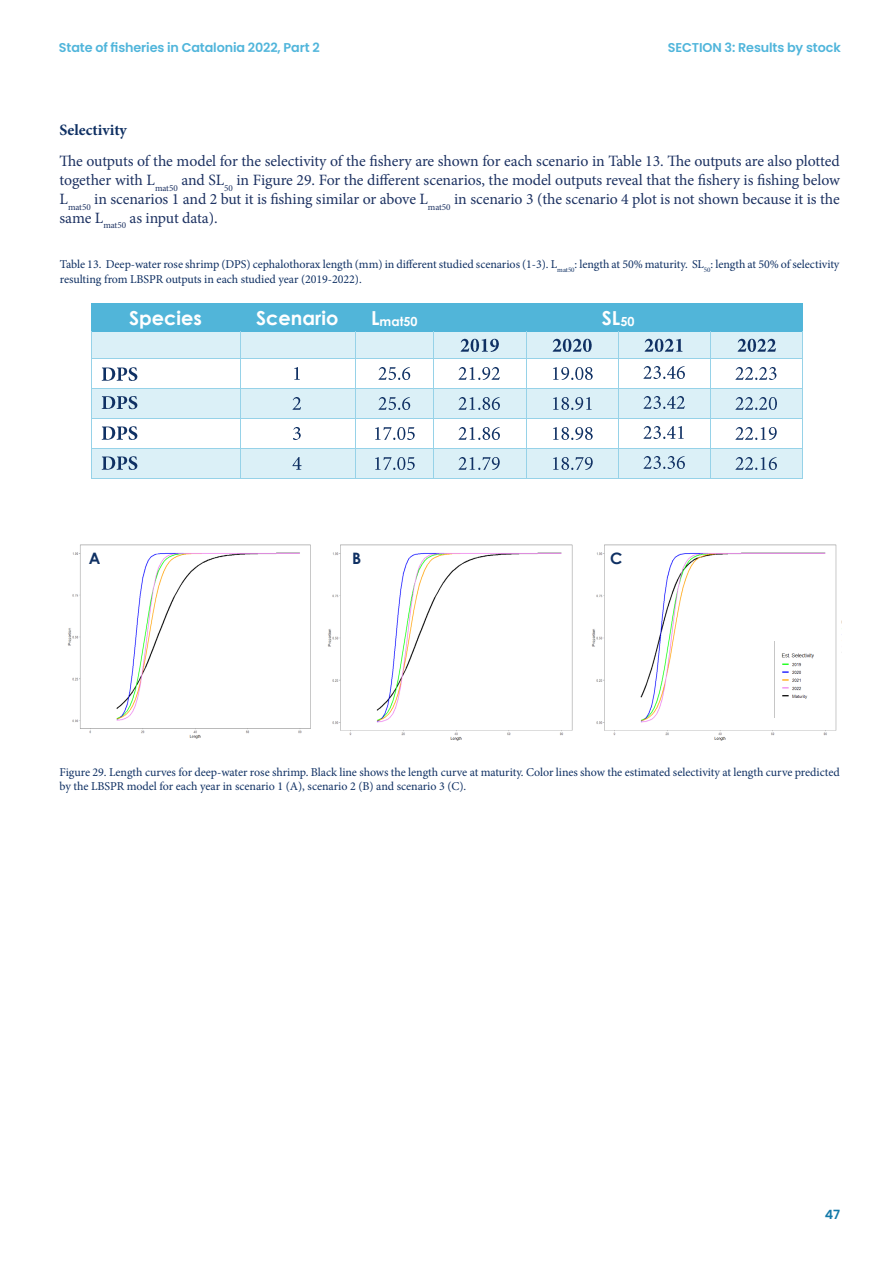
<style>
.page{position:relative;width:893px;height:1263px;background:#fff}
.page>*{position:absolute;margin:0;border:0;box-sizing:border-box;transform-origin:0 0}
.t1{font:700 19.35px "Century Gothic";color:#fff}
.parrafo{font:15.75px/18.9px "Minion Pro";letter-spacing:-.01em;color:#1d3262;text-align:justify}
.Titulo_3{font:700 15.75px "Minion Pro";color:#0f3063}
.parrafo-2{font:700 15.75px "Century Gothic";color:#0f3063}
.t2{font:600 12.75px "Poppins";letter-spacing:-.01em;color:#50b5db}
.t3{font:600 12.75px "Poppins";color:#1278a8}
.t4{font:700 12.6px "Century Gothic";color:#fff}
.Figures{font:12px/14.4px "Minion Pro";letter-spacing:-.005em;color:#0f3063}
.Tables{font:12px/14.4px "Minion Pro";letter-spacing:-.005em;color:#0f3063}
.s1{font-size:19.35px}
.s2{font-size:12.6px}
</style>
<div class="page">
<div style="left:92px;top:304px;width:148px;height:27px;background:#51b5d9"></div>
<div style="left:240px;top:304px;width:115px;height:27px;background:#51b5d9"></div>
<div style="left:355px;top:304px;width:78px;height:27px;background:#51b5d9"></div>
<div style="left:433px;top:304px;width:369px;height:27px;background:#51b5d9"></div>
<hr style="left:92px;top:303px;width:148px;height:1px;background:#51b5d9">
<hr style="left:241px;top:303px;width:114px;height:1px;background:#51b5d9">
<hr style="left:356px;top:303px;width:77px;height:1px;background:#51b5d9">
<hr style="left:434px;top:303px;width:368px;height:1px;background:#51b5d9">
<div style="left:92px;top:331px;width:147px;height:27px;background:#dbf0f7"></div>
<div style="left:240px;top:331px;width:115px;height:27px;background:#dbf0f7"></div>
<div style="left:356px;top:331px;width:77px;height:27px;background:#dbf0f7"></div>
<div style="left:434px;top:331px;width:91px;height:27px;background:#dbf0f7"></div>
<img style="left:460px;top:338px;width:39px;height:14px">
<div style="left:526px;top:331px;width:92px;height:27px;background:#dbf0f7"></div>
<img style="left:552px;top:338px;width:40px;height:14px">
<div style="left:618px;top:331px;width:92px;height:27px;background:#dbf0f7"></div>
<img style="left:645px;top:338px;width:38px;height:14px">
<div style="left:711px;top:331px;width:91px;height:27px;background:#dbf0f7"></div>
<img style="left:737px;top:338px;width:39px;height:14px">
<hr style="left:92px;top:331px;width:148px;height:1px;background:#51b5d9">
<hr style="left:242px;top:331px;width:113px;height:1px;background:#51b5d9">
<hr style="left:357px;top:331px;width:76px;height:1px;background:#51b5d9">
<hr style="left:435px;top:331px;width:91px;height:1px;background:#51b5d9">
<hr style="left:526px;top:331px;width:92px;height:1px;background:#51b5d9">
<hr style="left:619px;top:331px;width:91px;height:1px;background:#51b5d9">
<hr style="left:711px;top:331px;width:91px;height:1px;background:#51b5d9">
<img style="left:102px;top:367px;width:36px;height:14px">
<img style="left:294px;top:367px;width:6px;height:13px">
<img style="left:378px;top:367px;width:33px;height:13px">
<img style="left:459px;top:367px;width:41px;height:13px">
<img style="left:553px;top:367px;width:40px;height:13px">
<img style="left:643px;top:366px;width:42px;height:13px">
<img style="left:736px;top:367px;width:41px;height:13px">
<hr style="left:92px;top:358px;width:148px;height:1px;background:#96d2e8">
<hr style="left:241px;top:358px;width:114px;height:1px;background:#96d2e8">
<hr style="left:356px;top:358px;width:77px;height:1px;background:#96d2e8">
<hr style="left:434px;top:358px;width:92px;height:1px;background:#96d2e8">
<hr style="left:526px;top:358px;width:92px;height:1px;background:#96d2e8">
<hr style="left:619px;top:358px;width:91px;height:1px;background:#96d2e8">
<hr style="left:711px;top:358px;width:91px;height:1px;background:#96d2e8">
<div style="left:92px;top:389px;width:147px;height:29px;background:#dbf0f7"></div>
<img style="left:102px;top:396px;width:36px;height:14px">
<div style="left:240px;top:389px;width:115px;height:29px;background:#dbf0f7"></div>
<img style="left:293px;top:397px;width:8px;height:13px">
<div style="left:356px;top:389px;width:77px;height:29px;background:#dbf0f7"></div>
<img style="left:378px;top:397px;width:33px;height:13px">
<div style="left:434px;top:389px;width:91px;height:29px;background:#dbf0f7"></div>
<img style="left:459px;top:397px;width:41px;height:13px">
<div style="left:526px;top:389px;width:92px;height:29px;background:#dbf0f7"></div>
<img style="left:553px;top:397px;width:39px;height:13px">
<div style="left:618px;top:389px;width:92px;height:29px;background:#dbf0f7"></div>
<img style="left:643px;top:396px;width:42px;height:13px">
<div style="left:711px;top:389px;width:91px;height:29px;background:#dbf0f7"></div>
<img style="left:736px;top:397px;width:41px;height:13px">
<hr style="left:92px;top:388px;width:148px;height:1px;background:#96d2e8">
<hr style="left:241px;top:388px;width:114px;height:1px;background:#96d2e8">
<hr style="left:356px;top:388px;width:77px;height:1px;background:#96d2e8">
<hr style="left:434px;top:388px;width:92px;height:1px;background:#96d2e8">
<hr style="left:526px;top:388px;width:92px;height:1px;background:#96d2e8">
<hr style="left:619px;top:388px;width:91px;height:1px;background:#96d2e8">
<hr style="left:711px;top:388px;width:91px;height:1px;background:#96d2e8">
<img style="left:102px;top:426px;width:36px;height:14px">
<img style="left:293px;top:427px;width:8px;height:13px">
<img style="left:375px;top:427px;width:40px;height:13px">
<img style="left:459px;top:427px;width:41px;height:13px">
<img style="left:553px;top:427px;width:40px;height:13px">
<img style="left:643px;top:426px;width:41px;height:13px">
<img style="left:736px;top:427px;width:41px;height:13px">
<hr style="left:92px;top:418px;width:148px;height:1px;background:#96d2e8">
<hr style="left:241px;top:418px;width:114px;height:1px;background:#96d2e8">
<hr style="left:356px;top:418px;width:77px;height:1px;background:#96d2e8">
<hr style="left:434px;top:418px;width:92px;height:1px;background:#96d2e8">
<hr style="left:526px;top:418px;width:92px;height:1px;background:#96d2e8">
<hr style="left:619px;top:418px;width:91px;height:1px;background:#96d2e8">
<hr style="left:711px;top:418px;width:91px;height:1px;background:#96d2e8">
<div style="left:92px;top:449px;width:147px;height:29px;background:#dbf0f7"></div>
<img style="left:102px;top:456px;width:36px;height:14px">
<div style="left:240px;top:449px;width:115px;height:29px;background:#dbf0f7"></div>
<img style="left:293px;top:457px;width:9px;height:13px">
<div style="left:356px;top:449px;width:77px;height:29px;background:#dbf0f7"></div>
<img style="left:375px;top:457px;width:40px;height:13px">
<div style="left:434px;top:449px;width:91px;height:29px;background:#dbf0f7"></div>
<img style="left:459px;top:457px;width:41px;height:13px">
<div style="left:526px;top:449px;width:92px;height:29px;background:#dbf0f7"></div>
<img style="left:553px;top:457px;width:40px;height:13px">
<div style="left:618px;top:449px;width:92px;height:29px;background:#dbf0f7"></div>
<img style="left:643px;top:456px;width:42px;height:13px">
<div style="left:711px;top:449px;width:91px;height:29px;background:#dbf0f7"></div>
<img style="left:736px;top:457px;width:41px;height:13px">
<hr style="left:92px;top:448px;width:148px;height:1px;background:#96d2e8">
<hr style="left:241px;top:448px;width:114px;height:1px;background:#96d2e8">
<hr style="left:356px;top:448px;width:77px;height:1px;background:#96d2e8">
<hr style="left:434px;top:448px;width:92px;height:1px;background:#96d2e8">
<hr style="left:526px;top:448px;width:92px;height:1px;background:#96d2e8">
<hr style="left:619px;top:448px;width:91px;height:1px;background:#96d2e8">
<hr style="left:711px;top:448px;width:91px;height:1px;background:#96d2e8">
<svg style="left:91px;top:303px;width:1px;height:176px"></svg>
<hr style="left:92px;top:478px;width:148px;height:1px;background:#96d2e8">
<svg style="left:240px;top:331px;width:2px;height:148px"></svg>
<hr style="left:241px;top:478px;width:114px;height:1px;background:#96d2e8">
<svg style="left:355px;top:331px;width:2px;height:148px"></svg>
<hr style="left:356px;top:478px;width:77px;height:1px;background:#96d2e8">
<svg style="left:433px;top:331px;width:2px;height:148px"></svg>
<hr style="left:434px;top:478px;width:92px;height:1px;background:#96d2e8">
<svg style="left:526px;top:331px;width:1px;height:147px"></svg>
<hr style="left:526px;top:478px;width:92px;height:1px;background:#96d2e8">
<svg style="left:618px;top:331px;width:1px;height:148px"></svg>
<hr style="left:619px;top:478px;width:91px;height:1px;background:#96d2e8">
<svg style="left:710px;top:331px;width:1px;height:148px"></svg>
<hr style="left:711px;top:478px;width:91px;height:1px;background:#96d2e8">
<svg style="left:802px;top:303px;width:1px;height:176px"></svg>
<img style="left:67px;top:544px;width:244px;height:195px">
<img style="left:327px;top:544px;width:246px;height:197px">
<img style="left:591px;top:544px;width:246px;height:197px">
<img style="left:775px;top:641px;width:43px;height:77px">
<p class="t2" style="left:59px;top:40px;width:262px">State of fisheries in Catalonia 2022, Part 2</p>
<p class="t2" style="left:668px;top:40px;width:174px">SECTION 3: Results by stock</p>
<p class="Titulo_3" style="left:60px;top:119px;width:69px">Selectivity</p>
<p class="parrafo" style="left:60px;top:152px;width:782px">The outputs of the model for the selectivity of the fishery are shown for each scenario in Table 13. The outputs are also plotted together with L<sub>mat50</sub> and SL<sub>50</sub> in Figure 29. For the different scenarios, the model outputs reveal that the fishery is fishing below L<sub>mat50</sub> in scenarios 1 and 2 but it is fishing similar or above L<sub>mat50</sub> in scenario 3 (the scenario 4 plot is not shown because it is the same L<sub>mat50</sub> as input data).</p>
<p class="Tables" style="left:60px;top:257px;width:781px">Table 13. Deep-water rose shrimp (DPS) cephalothorax length (mm) in different studied scenarios (1-3). L<sub>mat50</sub>: length at 50% maturity. SL<sub>50</sub>: length at 50% of selectivity resulting from LBSPR outputs in each studied year (2019-2022).</p>
<p class="t1" style="left:129px;top:303px;width:74px">Species</p>
<p class="t1" style="left:256px;top:303px;width:84px">Scenario</p>
<p class="t4" style="left:371px;top:312px;width:48px"><span class="s1">L</span>mat50</p>
<p class="t1" style="left:602px;top:303px;width:34px">SL<span class="s2">50</span></p>
<p class="parrafo-2" style="left:89px;top:546px;width:13px">A</p>
<p class="parrafo-2" style="left:352px;top:546px;width:11px">B</p>
<p class="parrafo-2" style="left:610px;top:546px;width:14px">C</p>
<p class="Figures" style="left:60px;top:765px;width:782px">Figure 29. Length curves for deep-water rose shrimp. Black line shows the length curve at maturity. Color lines show the estimated selectivity at length curve predicted by the LBSPR model for each year in scenario 1 (A), scenario 2 (B) and scenario 3 (C).</p>
<p class="t3" style="left:825px;top:1207px;width:17px">47</p>
</div>
